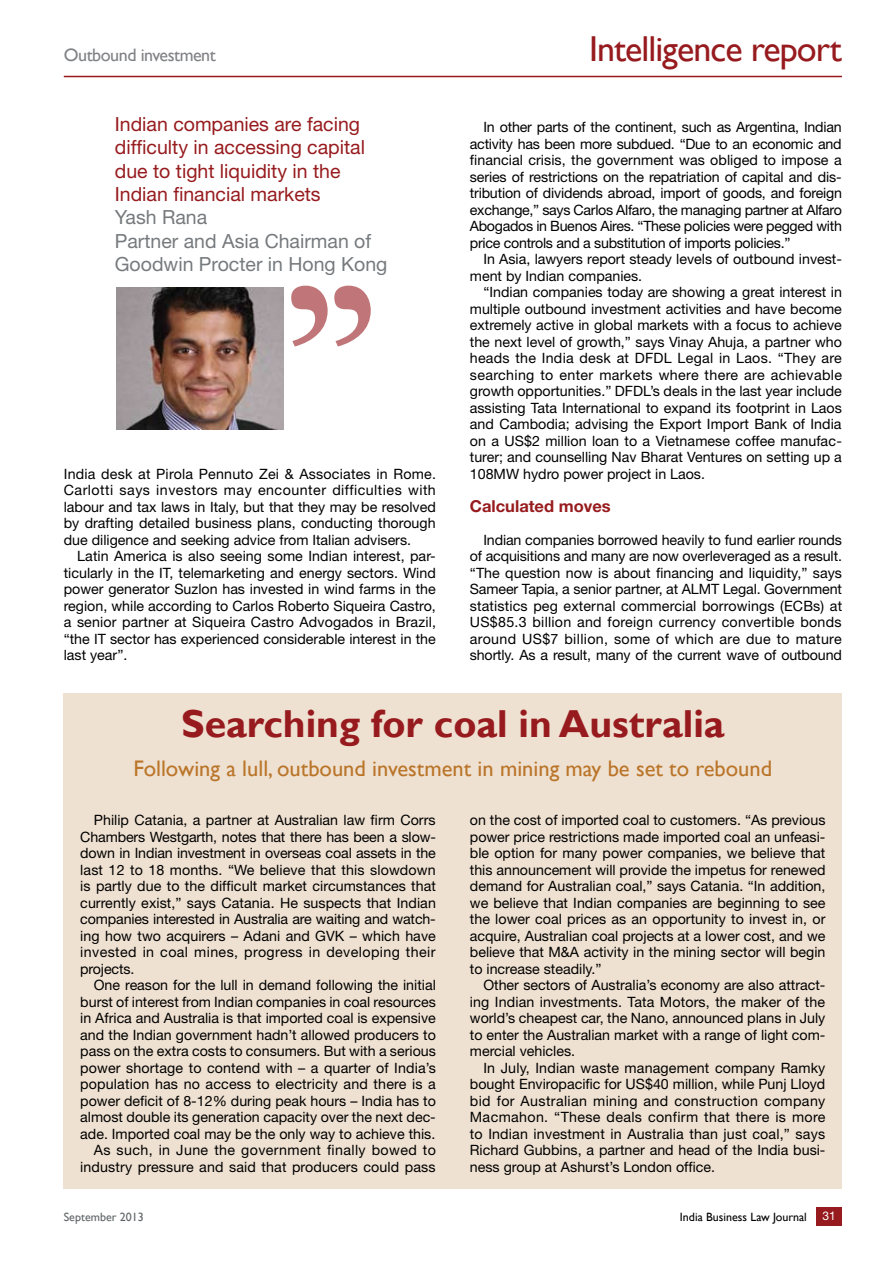
<style>
.page{position:relative;width:893px;height:1263px;background:#fff}
.page>*{position:absolute;margin:0;border:0;box-sizing:border-box;transform-origin:0 0}
.t1{font:700 39px "Gill Sans";color:#971b1e}
.t2{font:36px "Gill Sans";letter-spacing:-.025em;color:#971b1e}
.t3{font:22.5px "Gill Sans";color:#ba752a}
.t4{font:19.5px/23.4px "Helvetica Neue";color:#971b1e}
.t5{font:18px "Gill Sans";letter-spacing:-.025em;color:#808285}
.t6{font:700 16.5px "Helvetica Neue";color:#971b1e}
.t7{font:14.25px/16.5px "Helvetica Neue";color:#000;text-align:justify}
.t8{font:14.25px "Helvetica Neue";letter-spacing:-.02em;color:#000}
.t9{font:14.25px "Helvetica Neue";letter-spacing:.025em;color:#000}
.t10{font:14.25px "Helvetica Neue";letter-spacing:.035em;color:#000}
.t11{font:14.25px "Helvetica Neue";letter-spacing:.03em;color:#000}
.t12{font:14.25px "Helvetica Neue";letter-spacing:.02em;color:#000}
.t13{font:12px "Gill Sans";color:#000}
.t14{font:12px "Gill Sans";color:#5f6466}
.t15{font:12px "Helvetica Neue";color:#fff}
.s1{color:#767a7d}
</style>
<div class="page">
<hr style="left:64px;top:76px;width:778px;height:1px;background:#971b1e">
<div style="left:817px;top:1207px;width:25px;height:18px;background:#971b1e"></div>
<svg style="left:291px;top:286px;width:80px;height:61px"></svg>
<img style="left:116px;top:288px;width:168px;height:141px">
<div style="left:64px;top:693px;width:778px;height:495px;background:#efe1d1"></div>
<p class="t5" style="left:64px;top:45px;width:154px">Outbound investment</p>
<p class="t4" style="left:115px;top:112px;width:274px">Indian companies are facing difficulty in accessing capital due to tight liquidity in the<br>Indian financial markets<br><span class="s1">Yash Rana<br>Partner and Asia Chairman of<br>Goodwin Procter in Hong Kong</span></p>
<p class="t7" style="left:64px;top:465px;width:374px">India desk at Pirola Pennuto Zei &amp; Associates in Rome.</p>
<p class="t10" style="left:64px;top:481px;width:374px">Carlotti says investors may encounter difficulties with</p>
<p class="t7" style="left:64px;top:498px;width:373px">labour and tax laws in Italy, but that they may be resolved</p>
<p class="t7" style="left:64px;top:514px;width:373px">by drafting detailed business plans, conducting thorough</p>
<p class="t7" style="left:64px;top:531px;width:349px">due diligence and seeking advice from Italian advisers.</p>
<p class="t7" style="left:77px;top:547px;width:360px">Latin America is also seeing some Indian interest, par-</p>
<p class="t7" style="left:64px;top:564px;width:374px">ticularly in the IT, telemarketing and energy sectors. Wind</p>
<p class="t7" style="left:64px;top:581px;width:374px">power generator Suzlon has invested in wind farms in the</p>
<p class="t7" style="left:64px;top:597px;width:374px">region, while according to Carlos Roberto Siqueira Castro,</p>
<p class="t7" style="left:64px;top:614px;width:374px">a senior partner at Siqueira Castro Advogados in Brazil,</p>
<p class="t7" style="left:64px;top:630px;width:374px">“the IT sector has experienced considerable interest in the</p>
<p class="t7" style="left:64px;top:647px;width:65px">last year”.</p>
<p class="t2" style="left:589px;top:28px;width:254px">Intelligence report</p>
<p class="t7" style="left:483px;top:119px;width:360px">In other parts of the continent, such as Argentina, Indian</p>
<p class="t8" style="left:470px;top:135px;width:373px">activity has been more subdued. “Due to an economic and</p>
<p class="t7" style="left:470px;top:152px;width:373px">financial crisis, the government was obliged to impose a</p>
<p class="t7" style="left:470px;top:168px;width:373px">series of restrictions on the repatriation of capital and dis-</p>
<p class="t7" style="left:470px;top:185px;width:374px">tribution of dividends abroad, import of goods, and foreign</p>
<p class="t8" style="left:470px;top:201px;width:374px">exchange,” says Carlos Alfaro, the managing partner at Alfaro</p>
<p class="t8" style="left:470px;top:217px;width:374px">Abogados in Buenos Aires. “These policies were pegged with</p>
<p class="t8" style="left:470px;top:234px;width:322px">price controls and a substitution of imports policies.”</p>
<p class="t7" style="left:483px;top:251px;width:360px">In Asia, lawyers report steady levels of outbound invest-</p>
<p class="t7" style="left:470px;top:267px;width:174px">ment by Indian companies.</p>
<p class="t7" style="left:483px;top:284px;width:360px">“Indian companies today are showing a great interest in</p>
<p class="t7" style="left:470px;top:300px;width:374px">multiple outbound investment activities and have become</p>
<p class="t7" style="left:470px;top:317px;width:374px">extremely active in global markets with a focus to achieve</p>
<p class="t7" style="left:470px;top:333px;width:374px">the next level of growth,” says Vinay Ahuja, a partner who</p>
<p class="t12" style="left:470px;top:349px;width:373px">heads the India desk at DFDL Legal in Laos. “They are</p>
<p class="t9" style="left:470px;top:366px;width:374px">searching to enter markets where there are achievable</p>
<p class="t7" style="left:470px;top:383px;width:374px">growth opportunities.” DFDL’s deals in the last year include</p>
<p class="t7" style="left:470px;top:399px;width:374px">assisting Tata International to expand its footprint in Laos</p>
<p class="t7" style="left:470px;top:416px;width:373px">and Cambodia; advising the Export Import Bank of India</p>
<p class="t7" style="left:470px;top:432px;width:374px">on a US$2 million loan to a Vietnamese coffee manufac-</p>
<p class="t7" style="left:470px;top:449px;width:374px">turer; and counselling Nav Bharat Ventures on setting up a</p>
<p class="t7" style="left:470px;top:465px;width:237px">108MW hydro power project in Laos.</p>
<p class="t6" style="left:470px;top:495px;width:142px">Calculated moves</p>
<p class="t7" style="left:470px;top:531px;width:374px;text-indent:13px">Indian companies borrowed heavily to fund earlier rounds of acquisitions and many are now overleveraged as a result. “The question now is about financing and liquidity,” says Sameer Tapia, a senior partner, at ALMT Legal. Government statistics peg external commercial borrowings (ECBs) at US$85.3 billion and foreign currency convertible bonds around US$7 billion, some of which are due to mature shortly. As a result, many of the current wave of outbound</p>
<p class="t1" style="left:181px;top:700px;width:545px">Searching for coal in Australia</p>
<p class="t3" style="left:133px;top:755px;width:640px">Following a lull, outbound investment in mining may be set to rebound</p>
<p class="t7" style="left:94px;top:811px;width:343px">Philip Catania, a partner at Australian law firm Corrs</p>
<p class="t7" style="left:80px;top:828px;width:357px">Chambers Westgarth, notes that there has been a slow-</p>
<p class="t7" style="left:80px;top:844px;width:357px">down in Indian investment in overseas coal assets in the</p>
<p class="t7" style="left:80px;top:861px;width:357px">last 12 to 18 months. “We believe that this slowdown</p>
<p class="t7" style="left:80px;top:877px;width:357px">is partly due to the difficult market circumstances that</p>
<p class="t7" style="left:80px;top:894px;width:357px">currently exist,” says Catania. He suspects that Indian</p>
<p class="t7" style="left:80px;top:911px;width:357px">companies interested in Australia are waiting and watch-</p>
<p class="t7" style="left:80px;top:927px;width:357px">ing how two acquirers – Adani and GVK – which have</p>
<p class="t11" style="left:80px;top:943px;width:357px">invested in coal mines, progress in developing their</p>
<p class="t7" style="left:80px;top:960px;width:56px">projects.</p>
<p class="t7" style="left:94px;top:977px;width:344px">One reason for the lull in demand following the initial</p>
<p class="t7" style="left:80px;top:993px;width:357px">burst of interest from Indian companies in coal resources</p>
<p class="t7" style="left:80px;top:1010px;width:357px">in Africa and Australia is that imported coal is expensive</p>
<p class="t7" style="left:80px;top:1026px;width:357px">and the Indian government hadn’t allowed producers to</p>
<p class="t7" style="left:80px;top:1043px;width:357px">pass on the extra costs to consumers. But with a serious</p>
<p class="t7" style="left:80px;top:1059px;width:357px">power shortage to contend with – a quarter of India’s</p>
<p class="t7" style="left:80px;top:1076px;width:357px">population has no access to electricity and there is a</p>
<p class="t7" style="left:80px;top:1092px;width:357px">power deficit of 8-12% during peak hours – India has to</p>
<p class="t7" style="left:80px;top:1109px;width:357px">almost double its generation capacity over the next dec-</p>
<p class="t7" style="left:80px;top:1125px;width:357px">ade. Imported coal may be the only way to achieve this.</p>
<p class="t9" style="left:94px;top:1141px;width:344px">As such, in June the government finally bowed to</p>
<p class="t7" style="left:80px;top:1158px;width:357px">industry pressure and said that producers could pass</p>
<p class="t14" style="left:64px;top:1210px;width:82px">September 2013</p>
<p class="t7" style="left:470px;top:812px;width:357px">on the cost of imported coal to customers. “As previous</p>
<p class="t7" style="left:470px;top:828px;width:357px">power price restrictions made imported coal an unfeasi-</p>
<p class="t7" style="left:470px;top:845px;width:357px">ble option for many power companies, we believe that</p>
<p class="t7" style="left:470px;top:861px;width:357px">this announcement will provide the impetus for renewed</p>
<p class="t7" style="left:470px;top:878px;width:357px">demand for Australian coal,” says Catania. “In addition,</p>
<p class="t7" style="left:470px;top:894px;width:357px">we believe that Indian companies are beginning to see</p>
<p class="t7" style="left:470px;top:911px;width:357px">the lower coal prices as an opportunity to invest in, or</p>
<p class="t7" style="left:470px;top:927px;width:357px">acquire, Australian coal projects at a lower cost, and we</p>
<p class="t7" style="left:470px;top:944px;width:357px">believe that M&amp;A activity in the mining sector will begin</p>
<p class="t7" style="left:470px;top:960px;width:133px">to increase steadily.”</p>
<p class="t7" style="left:483px;top:977px;width:344px">Other sectors of Australia’s economy are also attract-</p>
<p class="t7" style="left:470px;top:993px;width:357px">ing Indian investments. Tata Motors, the maker of the</p>
<p class="t7" style="left:470px;top:1010px;width:357px">world’s cheapest car, the Nano, announced plans in July</p>
<p class="t7" style="left:470px;top:1026px;width:357px">to enter the Australian market with a range of light com-</p>
<p class="t7" style="left:470px;top:1043px;width:107px">mercial vehicles.</p>
<p class="t7" style="left:483px;top:1059px;width:343px">In July, Indian waste management company Ramky</p>
<p class="t7" style="left:470px;top:1076px;width:357px">bought Enviropacific for US$40 million, while Punj Lloyd</p>
<p class="t9" style="left:470px;top:1092px;width:357px">bid for Australian mining and construction company</p>
<p class="t9" style="left:470px;top:1108px;width:357px">Macmahon. “These deals confirm that there is more</p>
<p class="t7" style="left:470px;top:1125px;width:357px">to Indian investment in Australia than just coal,” says</p>
<p class="t7" style="left:470px;top:1142px;width:357px">Richard Gubbins, a partner and head of the India busi-</p>
<p class="t7" style="left:470px;top:1158px;width:247px">ness group at Ashurst’s London office.</p>
<p class="t13" style="left:680px;top:1210px;width:128px">India Business Law Journal</p>
<p class="t15" style="left:823px;top:1208px;width:15px">31</p>
</div>
